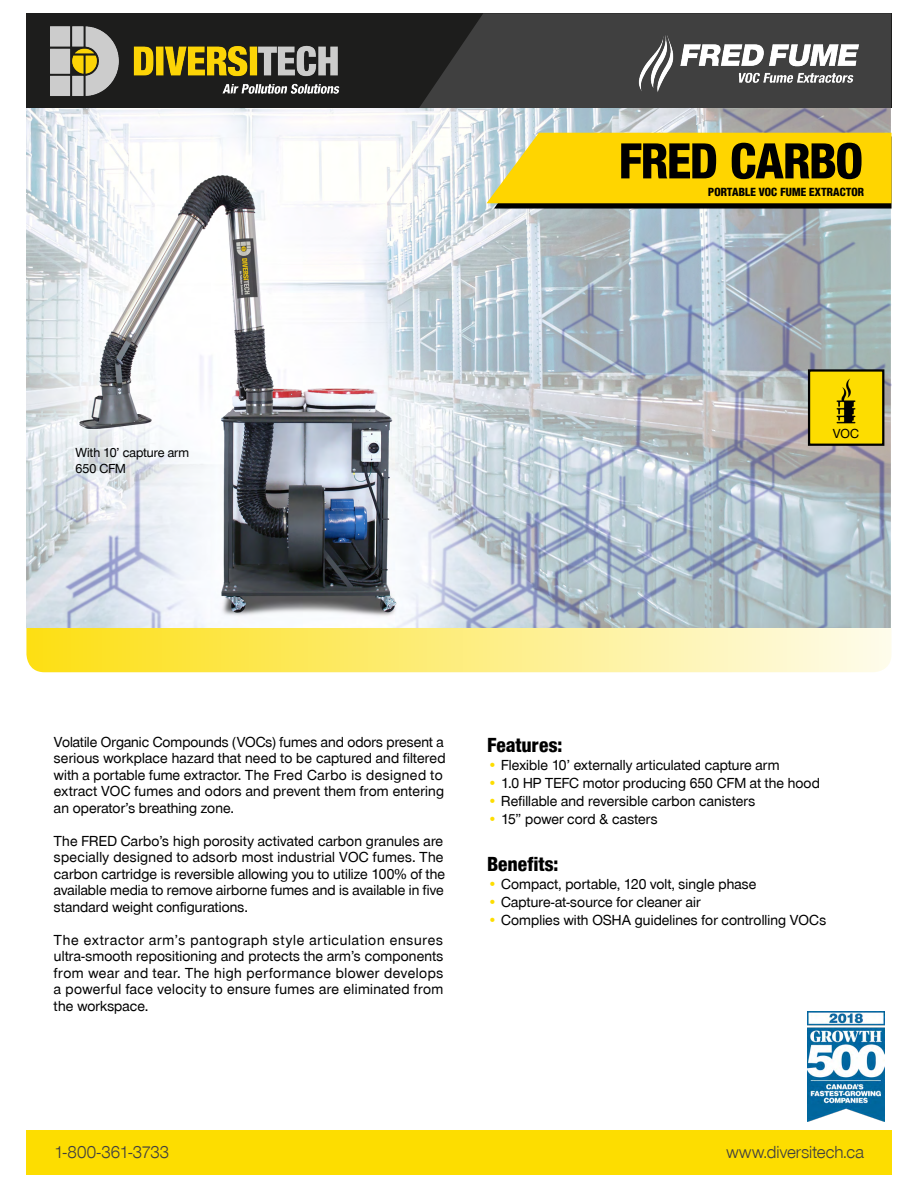
<style>
.page{position:relative;width:918px;height:1188px;background:#fff}
.page>*{position:absolute;margin:0;border:0;box-sizing:border-box;transform-origin:0 0}
.t1{font:52.5px "Nimbus San Nov D Heav Cond";color:#000}
.t2{font:21px "Nimbus San Nov D Heav Cond";letter-spacing:.015em;color:#000}
.t3{font:18px "Nimbus San Nov D";letter-spacing:.005em;color:#3f3e40}
.t4{font:500 15px/16.5px "Nimbus San Nov D";letter-spacing:.01em;color:#000}
.t5{font:500 13.5px/16.2px "Nimbus San Nov D";letter-spacing:.005em;color:#000}
.t6{font:12.15px "Nimbus San Nov D Heav Cond";letter-spacing:.02em;color:#000}
.s1{color:#fddd00}
</style>
<div class="page">
<div style="left:26px;top:1130px;width:866px;height:45px;background:#fddd00"></div>
<div style="left:26px;top:13px;width:866px;height:96px;background:#1d1d1c"></div>
<img style="left:50px;top:27px;width:290px;height:69px">
<svg style="left:418px;top:13px;width:473px;height:96px;background:#3e3e3e"></svg>
<svg style="left:26px;top:627px;width:865px;height:45px;background:#fcec81"></svg>
<img style="left:27px;top:109px;width:864px;height:518px">
<svg style="left:487px;top:133px;width:405px;height:76px;background:#e9c60f"></svg>
<img style="left:808px;top:1011px;width:76px;height:110px">
<div style="left:809px;top:370px;width:74px;height:75px;background:#fddd00"></div>
<div style="left:808px;top:369px;width:76px;height:77px;border:2px solid #000"></div>
<img style="left:836px;top:379px;width:20px;height:45px">
<img style="left:634px;top:30px;width:230px;height:67px">
<h1 class="t1" style="left:619px;top:129px;width:245px">FRED CARBO</h1>
<p class="t6" style="left:708px;top:185px;width:157px">PORTABLE VOC FUME EXTRACTOR</p>
<p class="t5" style="left:76px;top:444px;width:115px">With 10’ capture arm<br>650 CFM</p>
<p class="t5" style="left:833px;top:425px;width:28px">VOC</p>
<p class="t4" style="left:54px;top:734px;width:393px">Volatile Organic Compounds (VOCs) fumes and odors present a serious workplace hazard that need to be captured and filtered with a portable fume extractor. The Fred Carbo is designed to extract VOC fumes and odors and prevent them from entering an operator’s breathing zone.</p>
<p class="t4" style="left:54px;top:833px;width:393px">The FRED Carbo’s high porosity activated carbon granules are specially designed to adsorb most industrial VOC fumes. The carbon cartridge is reversible allowing you to utilize 100% of the available media to remove airborne fumes and is available in five standard weight configurations.</p>
<p class="t4" style="left:54px;top:932px;width:391px;text-align:justify">The extractor arm’s pantograph style articulation ensures ultra-smooth repositioning and protects the arm’s components from wear and tear. The high performance blower develops a powerful face velocity to ensure fumes are eliminated from the workspace.</p>
<h2 class="t2" style="left:488px;top:733px;width:76px">Features:</h2>
<p class="t4" style="left:488px;top:757px;width:293px"><span class="s1">•</span> Flexible 10’ externally articulated capture arm</p>
<p class="t4" style="left:488px;top:775px;width:334px"><span class="s1">•</span> 1.0 HP TEFC motor producing 650 CFM at the hood</p>
<p class="t4" style="left:488px;top:793px;width:269px"><span class="s1">•</span> Refillable and reversible carbon canisters</p>
<p class="t4" style="left:488px;top:811px;width:172px"><span class="s1">•</span> 15” power cord &amp; casters</p>
<h2 class="t2" style="left:488px;top:851px;width:72px">Benefits:</h2>
<p class="t4" style="left:488px;top:876px;width:270px"><span class="s1">•</span> Compact, portable, 120 volt, single phase</p>
<p class="t4" style="left:488px;top:894px;width:215px"><span class="s1">•</span> Capture-at-source for cleaner air</p>
<p class="t4" style="left:488px;top:912px;width:340px"><span class="s1">•</span> Complies with OSHA guidelines for controlling VOCs</p>
<p class="t3" style="left:54px;top:1142px;width:117px">1-800-361-3733</p>
<p class="t3" style="left:726px;top:1142px;width:139px">www.diversitech.ca</p>
</div>
